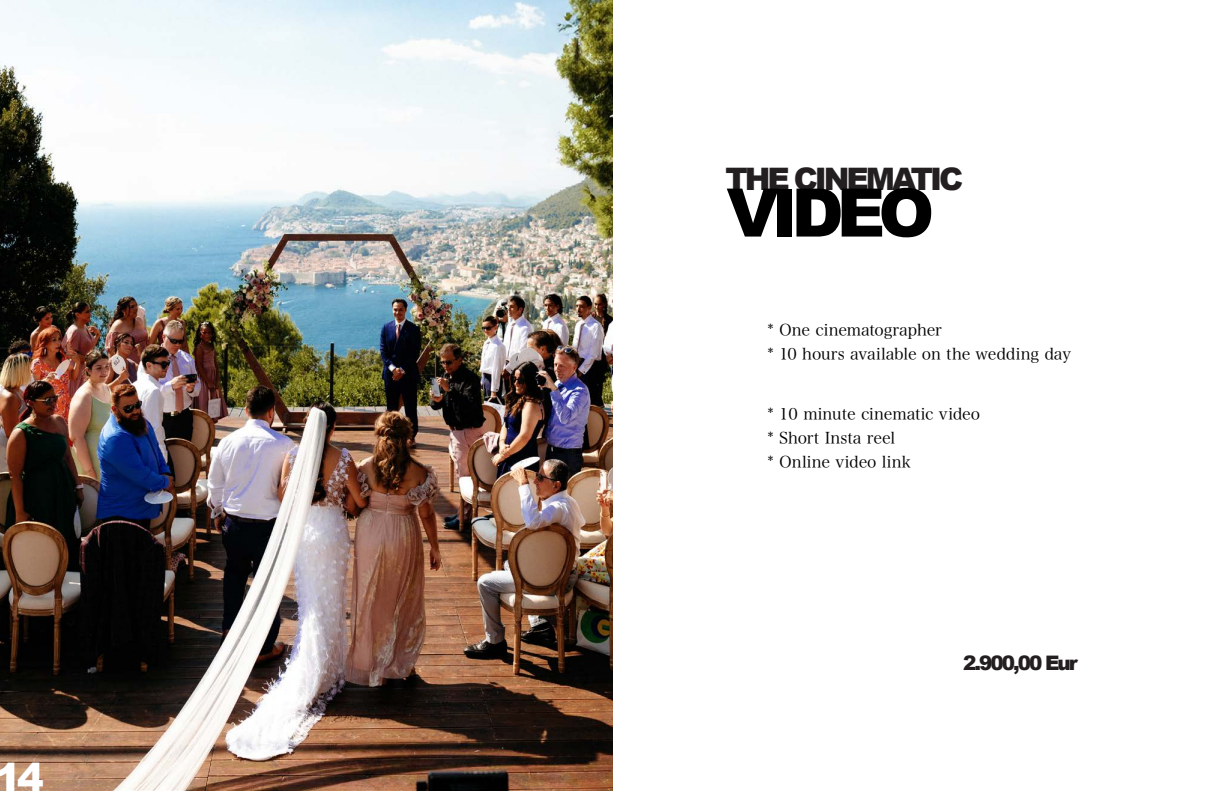
<style>
.page{position:relative;width:1224px;height:792px;background:#fff}
.page>*{position:absolute;margin:0;border:0;box-sizing:border-box;transform-origin:0 0}
.t1{font:900 67px "Arial";letter-spacing:-.1em;color:#000}
.t2{font:900 40px "Arial";color:#fff}
.t3{font:900 31px "Arial";letter-spacing:-.1em;color:#231f20}
.t4{font:900 20px "Arial";letter-spacing:-.1em;color:#231f20}
.t5{font:16px/24px "Hira Min Pro W3";letter-spacing:-.005em;color:#000}
</style>
<div class="page">
<img style="left:0;top:0;width:613px;height:790px">
<h2 class="t2" style="left:-5px;top:749px;width:51px">14</h2>
<h3 class="t3" style="left:725px;top:157px;width:239px">THE CINEMATIC</h3>
<h1 class="t1" style="left:727px;top:164px;width:209px">VIDEO</h1>
<p class="t5" style="left:768px;top:317px;width:305px">* One cinematographer<br>* 10 hours available on the wedding day</p>
<p class="t5" style="left:768px;top:401px;width:214px">* 10 minute cinematic video * Short Insta reel<br>* Online video link</p>
<p class="t4" style="left:963px;top:649px;width:116px">2.900,00 Eur</p>
</div>
